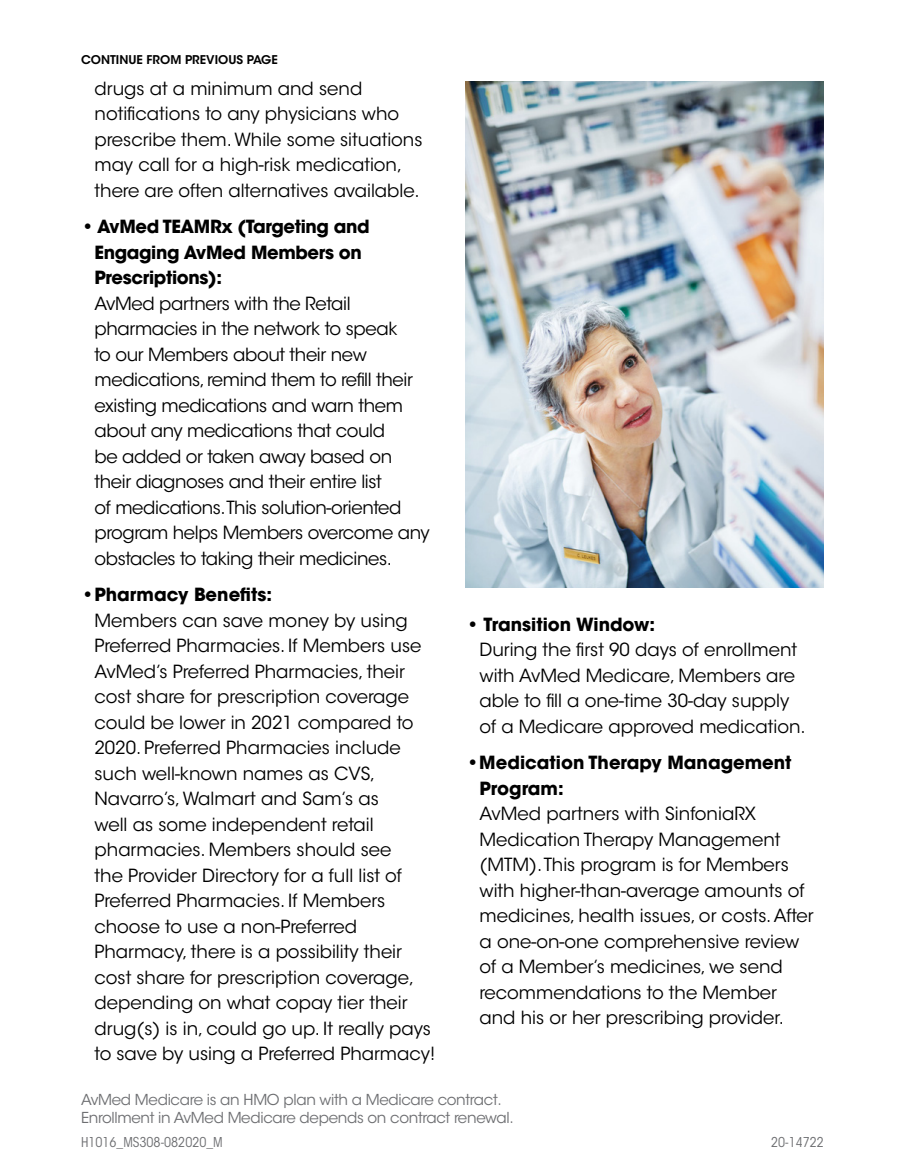
<style>
.page{position:relative;width:905px;height:1175px;background:#fff}
.page>*{position:absolute;margin:0;border:0;box-sizing:border-box;transform-origin:0 0}
.t1{font:18px/25.5px "ITC Avant Garde Std";color:#000}
.t2{font:18px/25.5px "ITC Avant Garde Std";letter-spacing:-.02em;color:#000}
.t3{font:700 18px/25.5px "ITC Avant Garde Std";letter-spacing:-.015em;color:#000}
.t4{font:15px/18px "ITC Avant Garde Std";letter-spacing:-.02em;color:#6d6e71}
.t5{font:condensed 13.5px "ITC Avant Garde Std";color:#6d6e71}
.t6{font:600 12px "ITC Avant Garde Std";color:#000}
</style>
<div class="page">
<img style="left:465px;top:81px;width:359px;height:506px">
<p class="t6" style="left:81px;top:52px;width:198px">CONTINUE FROM PREVIOUS PAGE</p>
<p class="t1" style="left:94px;top:76px;width:329px">drugs at a minimum and send notifications to any physicians who prescribe them. While some situations may call for a high-risk medication, there are often alternatives available.</p>
<p class="t3" style="left:94px;top:214px;width:277px;text-indent:-14px">• AvMed TEAMRx (Targeting and<br>Engaging AvMed Members on<br>Prescriptions):</p>
<p class="t2" style="left:94px;top:290px;width:336px">AvMed partners with the Retail pharmacies in the network to speak<br>to our Members about their new medications, remind them to refill their existing medications and warn them about any medications that could<br>be added or taken away based on their diagnoses and their entire list<br>of medications.This solution-oriented program helps Members overcome any obstacles to taking their medicines.</p>
<p class="t3" style="left:81px;top:581px;width:192px">•Pharmacy Benefits:</p>
<p class="t1" style="left:94px;top:607px;width:342px">Members can save money by using Preferred Pharmacies. If Members use AvMed’s Preferred Pharmacies, their cost share for prescription coverage could be lower in 2021 compared to 2020. Preferred Pharmacies include such well-known names as CVS, Navarro’s, Walmart and Sam’s as<br>well as some independent retail pharmacies. Members should see<br>the Provider Directory for a full list of Preferred Pharmacies. If Members choose to use a non-Preferred Pharmacy, there is a possibility their cost share for prescription coverage, depending on what copay tier their drug(s) is in, could go up. It really pays to save by using a Preferred Pharmacy!</p>
<p class="t3" style="left:466px;top:611px;width:190px">• Transition Window:</p>
<p class="t1" style="left:479px;top:637px;width:328px">During the first 90 days of enrollment with AvMed Medicare, Members are able to fill a one-time 30-day supply of a Medicare approved medication.</p>
<p class="t3" style="left:479px;top:749px;width:313px;text-indent:-14px">•Medication Therapy Management<br>Program:</p>
<p class="t1" style="left:479px;top:801px;width:336px">AvMed partners with SinfoniaRX Medication Therapy Management (MTM). This program is for Members with higher-than-average amounts of medicines, health issues, or costs. After a one-on-one comprehensive review of a Member’s medicines, we send recommendations to the Member and his or her prescribing provider.</p>
<p class="t4" style="left:81px;top:1090px;width:434px">AvMed Medicare is an HMO plan with a Medicare contract.<br>Enrollment in AvMed Medicare depends on contract renewal.</p>
<p class="t5" style="left:81px;top:1134px;width:143px">H1016_MS308-082020_M</p>
<p class="t5" style="left:771px;top:1134px;width:54px">20-14722</p>
</div>
